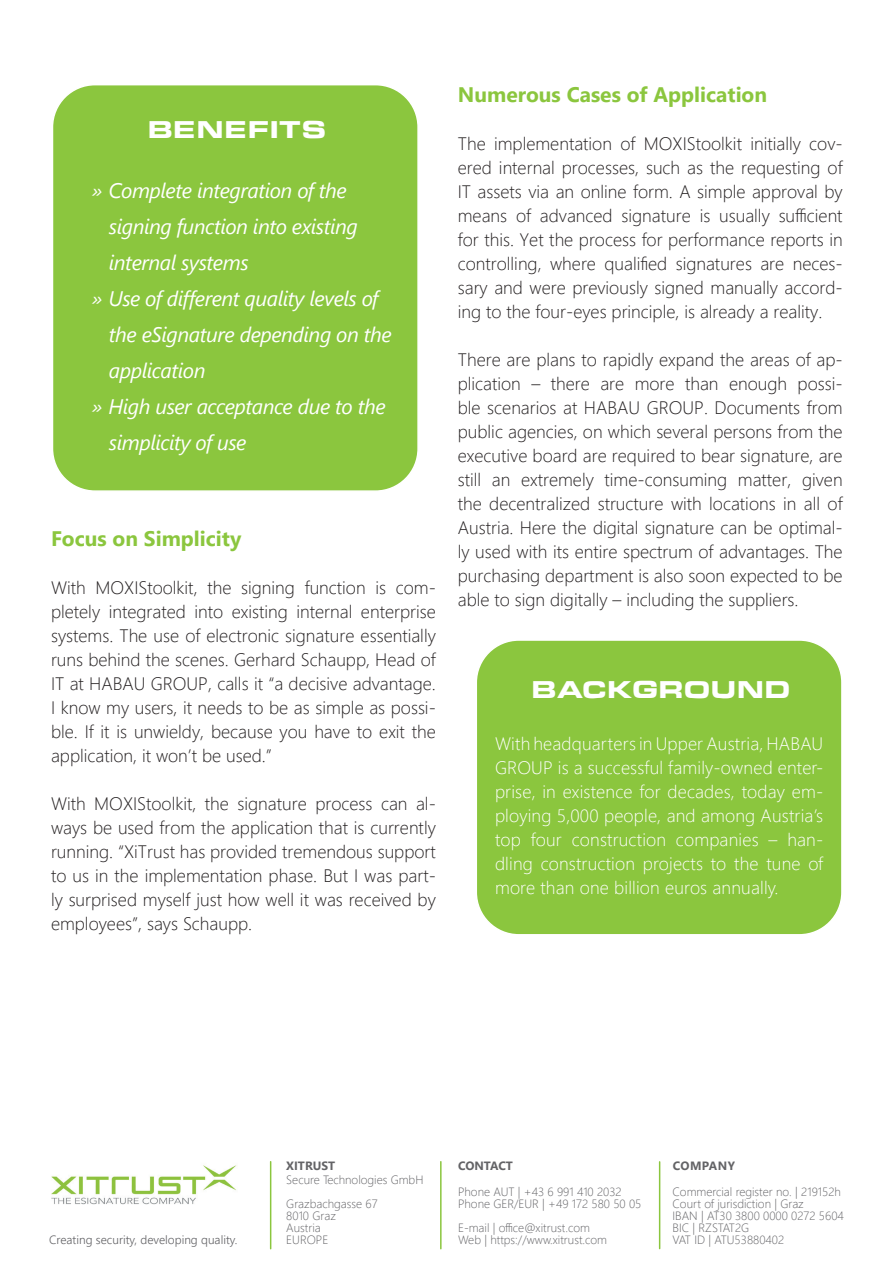
<style>
.page{position:relative;width:893px;height:1263px;background:#fff}
.page>*{position:absolute;margin:0;border:0;box-sizing:border-box;transform-origin:0 0}
.t1{font:700 24px "Eurasia Ex";color:#fff}
.t2{font:italic 21px "Segoe UI";letter-spacing:-.02em;color:#fff}
.t3{font:700 21px "Segoe UI";color:#8bc63e}
.t4{font:300 18px/24px "Segoe UI";color:#231f20;text-align:justify}
.t5{font:300 18px/24px "Segoe UI";letter-spacing:.01em;color:#fff;text-align:justify}
.t6{font:300 12px/12px "Segoe UI";color:#636366}
.t7{font:300 12px "Segoe UI";color:#636366}
.t8{font:700 12px "Segoe UI";color:#636366}
.t9{font:700 12px "Segoe UI";letter-spacing:.035em;color:#636366}
</style>
<div class="page">
<div style="left:476px;top:640px;width:366px;height:295px;background:#8bc63e;border-radius:43px"></div>
<div style="left:476px;top:639px;width:367px;height:296px;border:2px solid #fff;border-radius:43px"></div>
<div style="left:52px;top:85px;width:366px;height:406px;background:#8bc63e;border-radius:43px"></div>
<div style="left:52px;top:84px;width:367px;height:408px;border:2px solid #fff;border-radius:43px"></div>
<img style="left:51px;top:1165px;width:186px;height:40px">
<hr style="left:270px;top:1162px;width:1px;height:87px;background:#8bc63e">
<hr style="left:440px;top:1162px;width:2px;height:87px;background:#8bc63e">
<hr style="left:659px;top:1162px;width:1px;height:86px;background:#8bc63e">
<h1 class="t1" style="left:146px;top:115px;width:181px">BENEFITS</h1>
<p class="t2" style="left:92px;top:171px;width:256px">» Complete integration of the</p>
<p class="t2" style="left:109px;top:207px;width:251px">signing function into existing</p>
<p class="t2" style="left:109px;top:243px;width:141px">internal systems</p>
<p class="t2" style="left:92px;top:279px;width:288px">» Use of different quality levels of</p>
<p class="t2" style="left:109px;top:315px;width:284px">the eSignature depending on the</p>
<p class="t2" style="left:109px;top:351px;width:98px">application</p>
<p class="t2" style="left:92px;top:387px;width:295px">» High user acceptance due to the</p>
<p class="t2" style="left:109px;top:423px;width:139px">simplicity of use</p>
<p class="t3" style="left:51px;top:519px;width:192px">Focus on Simplicity</p>
<p class="t4" style="left:51px;top:574px;width:386px">With MOXIStoolkit, the signing function is com&shy;pletely integrated into existing internal enterprise systems. The use of electronic signature essentially runs behind the scenes. Gerhard Schaupp, Head of IT at HABAU GROUP, calls it “a decisive advantage.<br>I know my users, it needs to be as simple as possi&shy;ble. If it is unwieldy, because you have to exit the application, it won’t be used.”</p>
<p class="t4" style="left:51px;top:790px;width:386px">With MOXIStoolkit, the signature process can al&shy;ways be used from the application that is currently running. “XiTrust has provided tremendous support to us in the implementation phase. But I was part&shy;ly surprised myself just how well it was received by employees”, says Schaupp.</p>
<p class="t3" style="left:458px;top:75px;width:311px">Numerous Cases of Application</p>
<p class="t4" style="left:458px;top:130px;width:386px">The implementation of MOXIStoolkit initially cov&shy;ered internal processes, such as the requesting of IT assets via an online form. A simple approval by means of advanced signature is usually sufficient for this. Yet the process for performance reports in controlling, where qualified signatures are neces&shy;sary and were previously signed manually accord&shy;ing to the four-eyes principle, is already a reality.</p>
<p class="t4" style="left:458px;top:346px;width:386px">There are plans to rapidly expand the areas of ap&shy;plication – there are more than enough possi&shy;ble scenarios at HABAU GROUP. Documents from public agencies, on which several persons from the executive board are required to bear signature, are still an extremely time-consuming matter, given the decentralized structure with locations in all of Austria. Here the digital signature can be optimal&shy;ly used with its entire spectrum of advantages. The purchasing department is also soon expected to be able to sign digitally – including the suppliers.</p>
<h1 class="t1" style="left:530px;top:675px;width:260px">BACKGROUND</h1>
<p class="t5" style="left:495px;top:730px;width:330px">With headquarters in Upper Austria, HABAU GROUP is a successful family-owned enter&shy;prise, in existence for decades, today em&shy;ploying 5,000 people, and among Austria’s top four construction companies – han&shy;dling construction projects to the tune of more than one billion euros annually.</p>
<p class="t9" style="left:673px;top:1154px;width:64px">COMPANY</p>
<p class="t6" style="left:672px;top:1185px;width:173px">Commercial register no. | 219152h<br>Court of jurisdiction | Graz<br>IBAN | AT30 3800 0000 0272 5604<br>BIC | RZSTAT2G</p>
<p class="t8" style="left:286px;top:1154px;width:50px">XITRUST</p>
<p class="t6" style="left:286px;top:1167px;width:139px;line-height:24px">Secure Technologies GmbH<br>Grazbachgasse 67</p>
<p class="t6" style="left:286px;top:1209px;width:51px">8010 Graz<br>Austria<br>EUROPE</p>
<p class="t8" style="left:458px;top:1154px;width:56px">CONTACT</p>
<p class="t6" style="left:458px;top:1185px;width:185px">Phone AUT | +43 6 991 410 2032<br>Phone GER/EUR | +49 172 580 50 05</p>
<p class="t6" style="left:458px;top:1221px;width:151px">E-mail | office@xitrust.com<br>Web | https://www.xitrust.com</p>
<p class="t7" style="left:49px;top:1228px;width:190px">Creating security, developing quality.</p>
<p class="t6" style="left:672px;top:1233px;width:113px">VAT ID | ATU53880402</p>
</div>
